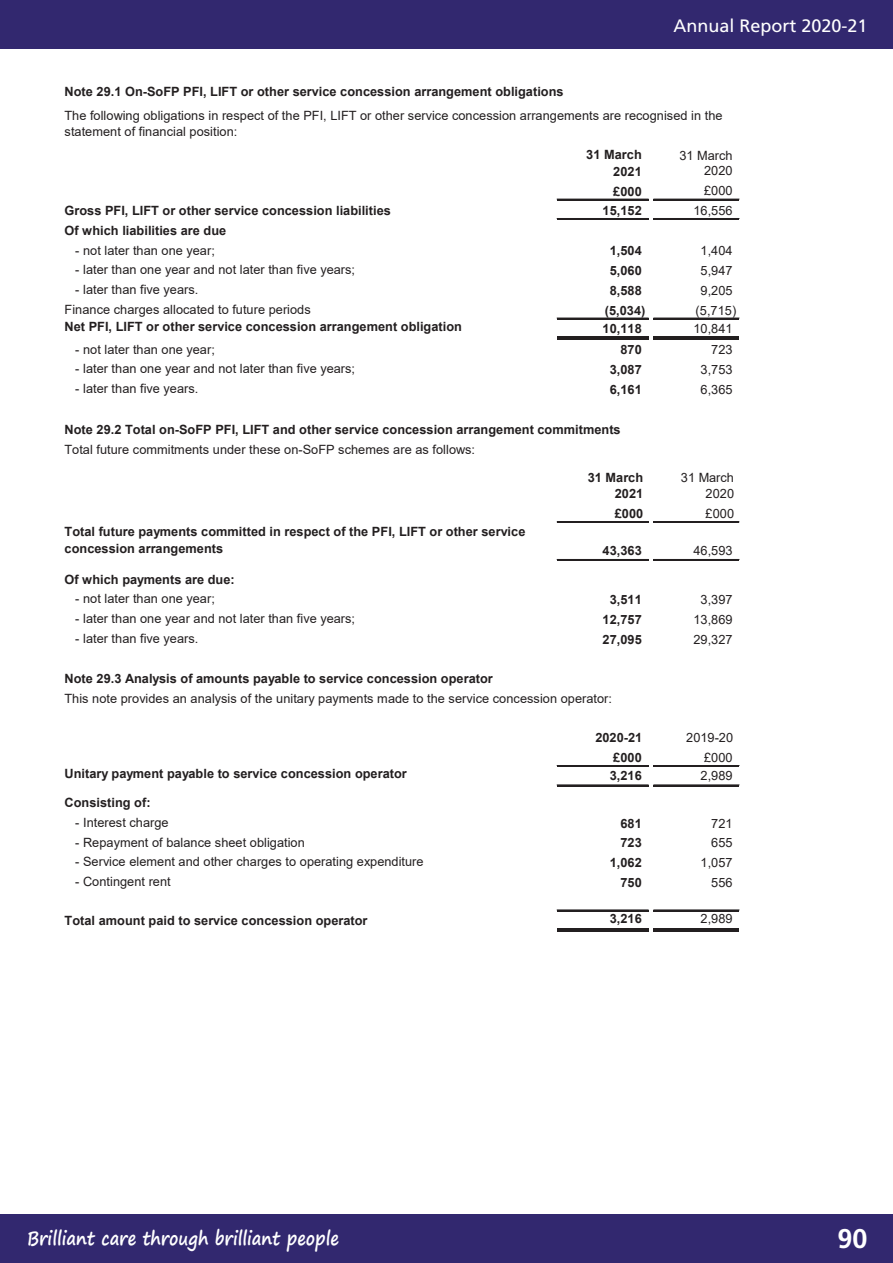
<style>
.page{position:relative;width:893px;height:1263px;background:#fff}
.page>*{position:absolute;margin:0;border:0;box-sizing:border-box;transform-origin:0 0}
.t1{font:700 27px "Frutiger LT Std";color:#fff}
.t2{font:700 18.9px "Segoe Print";color:#fff;scale:.87 1}
.t3{font:18px "Frutiger LT Std";color:#fff}
.t4{font:12.75px/15.8px "Arial";letter-spacing:.005em;color:#231f20;text-align:right}
.t5{font:700 12.75px/16.6px "Arial";letter-spacing:.005em;color:#231f20;text-align:right}
</style>
<div class="page">
<div style="left:0;top:0;width:893px;height:49px;background:#32286f"></div>
<div style="left:0;top:1214px;width:893px;height:49px;background:#32286f"></div>
<hr style="left:557px;top:199px;width:91px;height:1px;background:#231f20">
<hr style="left:557px;top:218px;width:91px;height:2px;background:#231f20">
<hr style="left:557px;top:318px;width:91px;height:1px;background:#231f20">
<hr style="left:557px;top:336px;width:91px;height:1px;background:#231f20">
<hr style="left:557px;top:339px;width:91px;height:1px;background:#231f20">
<hr style="left:557px;top:522px;width:91px;height:1px;background:#231f20">
<hr style="left:557px;top:559px;width:91px;height:2px;background:#231f20">
<hr style="left:557px;top:765px;width:91px;height:2px;background:#231f20">
<hr style="left:557px;top:785px;width:91px;height:1px;background:#231f20">
<hr style="left:557px;top:910px;width:91px;height:1px;background:#231f20">
<hr style="left:557px;top:928px;width:91px;height:1px;background:#231f20">
<hr style="left:557px;top:930px;width:91px;height:2px;background:#231f20">
<hr style="left:654px;top:199px;width:85px;height:1px;background:#231f20">
<hr style="left:654px;top:218px;width:85px;height:2px;background:#231f20">
<hr style="left:654px;top:318px;width:85px;height:1px;background:#231f20">
<hr style="left:654px;top:336px;width:85px;height:1px;background:#231f20">
<hr style="left:654px;top:339px;width:85px;height:1px;background:#231f20">
<hr style="left:654px;top:522px;width:85px;height:1px;background:#231f20">
<hr style="left:654px;top:559px;width:85px;height:2px;background:#231f20">
<hr style="left:654px;top:765px;width:85px;height:2px;background:#231f20">
<hr style="left:654px;top:785px;width:85px;height:1px;background:#231f20">
<hr style="left:654px;top:910px;width:85px;height:1px;background:#231f20">
<hr style="left:654px;top:928px;width:85px;height:1px;background:#231f20">
<hr style="left:654px;top:930px;width:85px;height:2px;background:#231f20">
<p class="t5" style="left:65px;top:83px;width:501px">Note 29.1 On-SoFP PFI, LIFT or other service concession arrangement obligations</p>
<h3 class="t3" style="left:673px;top:15px;width:196px">Annual Report 2020-21</h3>
<p class="t4" style="left:65px;top:108px;width:659px;text-align:left">The following obligations in respect of the PFI, LIFT or other service concession arrangements are recognised in the statement of financial position:</p>
<p class="t5" style="left:586px;top:146px;width:57px">31 March<br>2021</p>
<p class="t4" style="left:679px;top:147px;width:55px">31 March<br>2020</p>
<p class="t5" style="left:613px;top:183px;width:30px">£000</p>
<p class="t4" style="left:704px;top:183px;width:30px">£000</p>
<p class="t5" style="left:65px;top:202px;width:328px">Gross PFI, LIFT or other service concession liabilities</p>
<p class="t5" style="left:603px;top:202px;width:41px">15,152</p>
<p class="t4" style="left:693px;top:203px;width:41px">16,556</p>
<p class="t5" style="left:65px;top:222px;width:163px">Of which liabilities are due</p>
<p class="t4" style="left:75px;top:242px;width:141px">- not later than one year;</p>
<p class="t5" style="left:610px;top:242px;width:34px">1,504</p>
<p class="t4" style="left:701px;top:243px;width:34px">1,404</p>
<p class="t4" style="left:75px;top:262px;width:281px">- later than one year and not later than five years;</p>
<p class="t5" style="left:610px;top:262px;width:34px">5,060</p>
<p class="t4" style="left:701px;top:262px;width:34px">5,947</p>
<p class="t4" style="left:75px;top:282px;width:125px">- later than five years.</p>
<p class="t5" style="left:610px;top:282px;width:34px">8,588</p>
<p class="t4" style="left:701px;top:282px;width:34px">9,205</p>
<p class="t4" style="left:65px;top:302px;width:248px">Finance charges allocated to future periods</p>
<p class="t5" style="left:605px;top:302px;width:42px">(5,034)</p>
<p class="t4" style="left:696px;top:302px;width:42px">(5,715)</p>
<p class="t5" style="left:65px;top:319px;width:399px">Net PFI, LIFT or other service concession arrangement obligation</p>
<p class="t5" style="left:603px;top:320px;width:41px">10,118</p>
<p class="t4" style="left:693px;top:320px;width:41px">10,841</p>
<p class="t4" style="left:75px;top:341px;width:141px">- not later than one year;</p>
<p class="t5" style="left:620px;top:341px;width:23px">870</p>
<p class="t4" style="left:711px;top:342px;width:23px">723</p>
<p class="t4" style="left:75px;top:361px;width:281px">- later than one year and not later than five years;</p>
<p class="t5" style="left:610px;top:361px;width:34px">3,087</p>
<p class="t4" style="left:701px;top:361px;width:34px">3,753</p>
<p class="t4" style="left:75px;top:381px;width:125px">- later than five years.</p>
<p class="t5" style="left:610px;top:381px;width:34px">6,161</p>
<p class="t4" style="left:701px;top:381px;width:34px">6,365</p>
<p class="t5" style="left:65px;top:421px;width:558px">Note 29.2 Total on-SoFP PFI, LIFT and other service concession arrangement commitments</p>
<p class="t4" style="left:65px;top:441px;width:412px">Total future commitments under these on-SoFP schemes are as follows:</p>
<p class="t5" style="left:588px;top:469px;width:57px">31 March<br>2021</p>
<p class="t4" style="left:681px;top:470px;width:55px">31 March<br>2020</p>
<p class="t5" style="left:615px;top:506px;width:30px">£000</p>
<p class="t4" style="left:706px;top:506px;width:30px">£000</p>
<p class="t5" style="left:65px;top:524px;width:462px;text-align:left">Total future payments committed in respect of the PFI, LIFT or other service concession arrangements</p>
<p class="t5" style="left:603px;top:542px;width:41px">43,363</p>
<p class="t4" style="left:693px;top:542px;width:41px">46,593</p>
<p class="t5" style="left:65px;top:571px;width:172px">Of which payments are due:</p>
<p class="t4" style="left:75px;top:591px;width:141px">- not later than one year;</p>
<p class="t5" style="left:610px;top:591px;width:34px">3,511</p>
<p class="t4" style="left:701px;top:591px;width:34px">3,397</p>
<p class="t4" style="left:75px;top:611px;width:281px">- later than one year and not later than five years;</p>
<p class="t5" style="left:603px;top:611px;width:41px">12,757</p>
<p class="t4" style="left:693px;top:611px;width:41px">13,869</p>
<p class="t4" style="left:75px;top:631px;width:125px">- later than five years.</p>
<p class="t5" style="left:603px;top:631px;width:41px">27,095</p>
<p class="t4" style="left:693px;top:631px;width:41px">29,327</p>
<p class="t5" style="left:65px;top:670px;width:430px">Note 29.3 Analysis of amounts payable to service concession operator</p>
<p class="t4" style="left:65px;top:690px;width:549px">This note provides an analysis of the unitary payments made to the service concession operator:</p>
<p class="t5" style="left:595px;top:729px;width:48px">2020-21</p>
<p class="t4" style="left:686px;top:729px;width:48px">2019-20</p>
<p class="t5" style="left:613px;top:749px;width:30px">£000</p>
<p class="t4" style="left:704px;top:749px;width:30px">£000</p>
<p class="t5" style="left:65px;top:766px;width:344px">Unitary payment payable to service concession operator</p>
<p class="t5" style="left:610px;top:767px;width:34px">3,216</p>
<p class="t4" style="left:701px;top:768px;width:34px">2,989</p>
<p class="t5" style="left:65px;top:795px;width:87px">Consisting of:</p>
<p class="t4" style="left:75px;top:814px;width:95px">- Interest charge</p>
<p class="t5" style="left:620px;top:815px;width:23px">681</p>
<p class="t4" style="left:711px;top:815px;width:23px">721</p>
<p class="t4" style="left:75px;top:834px;width:231px">- Repayment of balance sheet obligation</p>
<p class="t5" style="left:620px;top:835px;width:23px">723</p>
<p class="t4" style="left:711px;top:835px;width:23px">655</p>
<p class="t4" style="left:75px;top:854px;width:350px">- Service element and other charges to operating expenditure</p>
<p class="t5" style="left:610px;top:854px;width:34px">1,062</p>
<p class="t4" style="left:701px;top:854px;width:34px">1,057</p>
<p class="t4" style="left:75px;top:874px;width:97px">- Contingent rent</p>
<p class="t5" style="left:620px;top:874px;width:23px">750</p>
<p class="t4" style="left:711px;top:874px;width:23px">556</p>
<p class="t5" style="left:65px;top:912px;width:304px">Total amount paid to service concession operator</p>
<p class="t5" style="left:610px;top:910px;width:34px">3,216</p>
<p class="t4" style="left:701px;top:911px;width:34px">2,989</p>
<h2 class="t2" style="left:27px;top:1221px;width:360px">Brilliant care through brilliant people</h2>
<h1 class="t1" style="left:838px;top:1222px;width:32px">90</h1>
</div>
